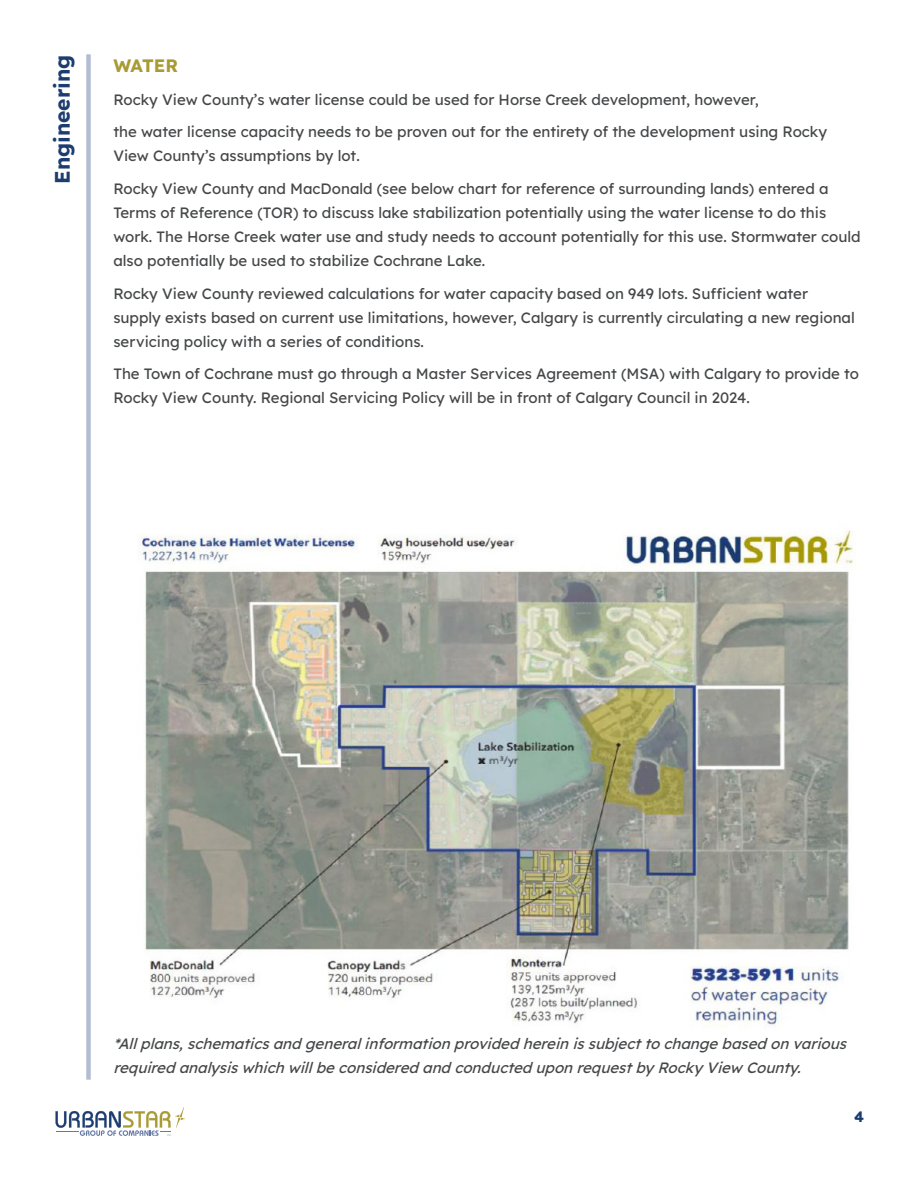
<style>
.page{position:relative;width:918px;height:1188px;background:#fff}
.page>*{position:absolute;margin:0;border:0;box-sizing:border-box;transform-origin:0 0}
.H4___Blue_Paragraph_Headers{font:21px "Lexend";color:#1d3d70}
.H3___Yellow_Caps_Left_Align{font:18px "Lexend";letter-spacing:-.02em;color:#a99b33}
.Paragraph___Grey{font:15px/24px "Lexend";color:#454749}
.Paragraph___Grey-2{font:italic 15px/24px "Lexend";color:#454749}
.t1{font:15px "Lexend";color:#1d3d70}
</style>
<div class="page">
<img style="left:138px;top:530px;width:716px;height:498px">
<div style="left:86px;top:54px;width:5px;height:1026px;background:#b2bcd2"></div>
<svg style="left:56px;top:1107px;width:129px;height:29px"></svg>
<p class="H4___Blue_Paragraph_Headers" style="left:47px;top:184px;width:131px;rotate:-90deg">Engineering</p>
<p class="H3___Yellow_Caps_Left_Align" style="left:113px;top:53px;width:66px">WATER</p>
<p class="Paragraph___Grey" style="left:113px;top:86px;width:647px">Rocky View County’s water license could be used for Horse Creek development, however,</p>
<p class="Paragraph___Grey" style="left:113px;top:119px;width:715px">the water license capacity needs to be proven out for the entirety of the development using Rocky<br>View County’s assumptions by lot.</p>
<p class="Paragraph___Grey" style="left:113px;top:176px;width:749px">Rocky View County and MacDonald (see below chart for reference of surrounding lands) entered a Terms of Reference (TOR) to discuss lake stabilization potentially using the water license to do this work. The Horse Creek water use and study needs to account potentially for this use. Stormwater could also potentially be used to stabilize Cochrane Lake.</p>
<p class="Paragraph___Grey" style="left:113px;top:280px;width:743px">Rocky View County reviewed calculations for water capacity based on 949 lots. Sufficient water supply exists based on current use limitations, however, Calgary is currently circulating a new regional servicing policy with a series of conditions.</p>
<p class="Paragraph___Grey" style="left:113px;top:361px;width:747px">The Town of Cochrane must go through a Master Services Agreement (MSA) with Calgary to provide to<br>Rocky View County. Regional Servicing Policy will be in front of Calgary Council in 2024.</p>
<p class="Paragraph___Grey-2" style="left:113px;top:1031px;width:740px">*Allplans,schematicsandgeneralinformationprovidedhereinissubjecttochangebasedonvarious requiredanalysiswhichwillbeconsideredandconducteduponrequestby Rocky View County.</p>
<p class="t1" style="left:854px;top:1106px;width:11px">4</p>
</div>
